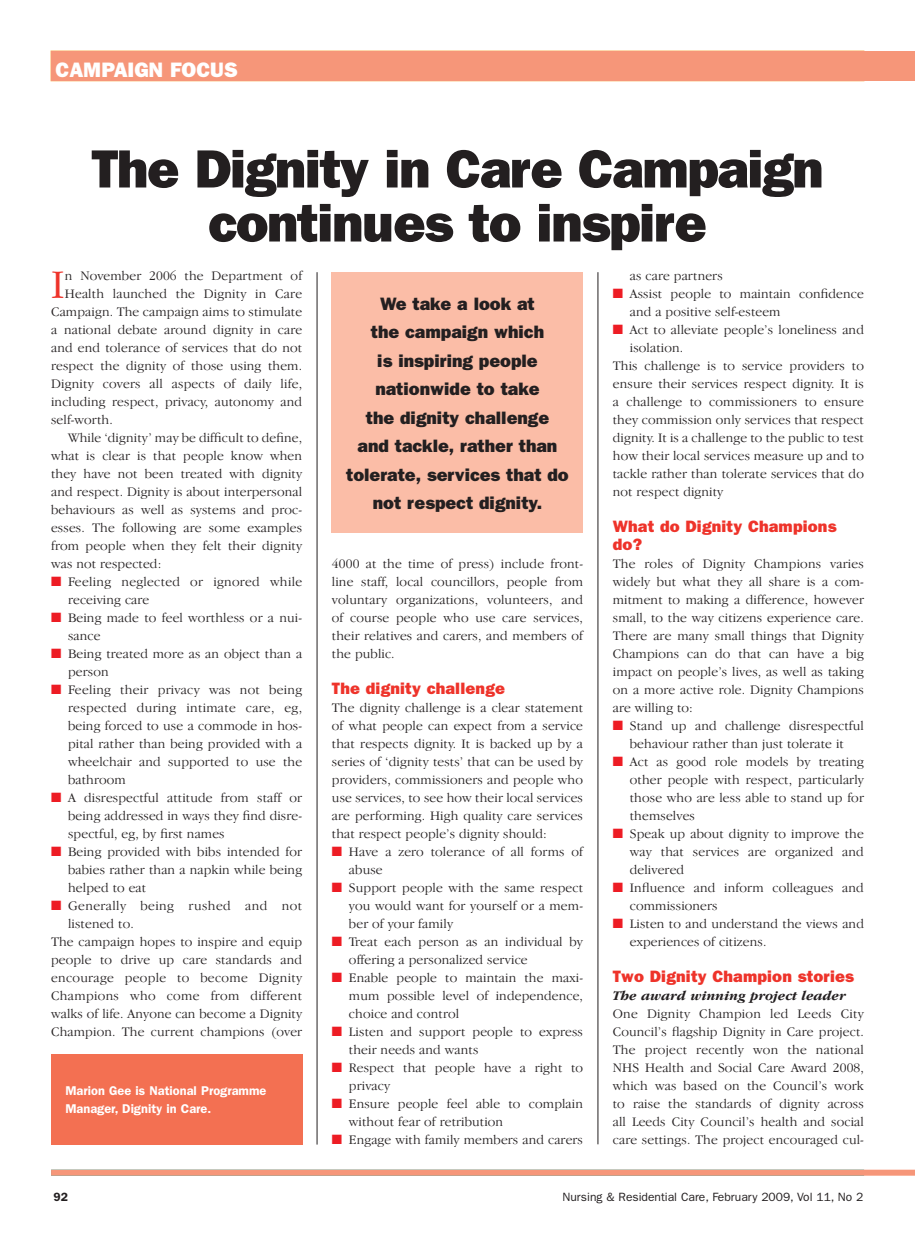
<style>
.page{position:relative;width:915px;height:1242px;background:#fff}
.page>*{position:absolute;margin:0;border:0;box-sizing:border-box;transform-origin:0 0}
.t1{font:800 54px/54px "Franklin Gothic";letter-spacing:-.025em;color:#231f20;text-align:center}
.t2{font:300 42px "Garamond IT Cby BT";color:#ee332a}
.t3{font:800 21px "Franklin Gothic";color:#fff}
.t4{font:800 18px/28.5px "Franklin Gothic";color:#231f20;text-align:center}
.t5{font:800 16.5px/18px "Franklin Gothic";letter-spacing:.01em;color:#ee332a}
.t6{font:300 13.5px/18px "Garamond IT Cby BT";letter-spacing:.01em;color:#231f20;text-align:justify}
.t7{font:italic 700 13.5px "Garamond IT Cby BT";letter-spacing:.01em;color:#231f20}
.t8{font:300 13.5px "Garamond IT Cby BT";letter-spacing:.03em;color:#231f20}
.t9{font:13.5px "Zapf Dingbats ITC";color:#ed1c24}
.t10{font:600 12.75px/18px "Franklin Gothic";color:#fff}
.t11{font:12px "Franklin Gothic";color:#231f20}
.t12{font:600 12px "Franklin Gothic";color:#231f20}
</style>
<div class="page">
<hr style="left:316px;top:272px;width:1px;height:872px;background:#231f20">
<hr style="left:597px;top:272px;width:1px;height:872px;background:#231f20">
<div style="left:51px;top:51px;width:863px;height:30px;background:#f69679"></div>
<div style="left:332px;top:272px;width:251px;height:260px;background:#fbbda7"></div>
<div style="left:51px;top:1054px;width:251px;height:90px;background:#f37052"></div>
<div style="left:51px;top:1169px;width:863px;height:6px;background:#f69679"></div>
<h3 class="t3" style="left:56px;top:62px;width:184px">CAMPAIGN FOCUS</h3>
<h1 class="t1" style="left:91px;top:146px;width:733px">The Dignity in Care Campaign continues to inspire</h1>
<h2 class="t2" style="left:51px;top:268px;width:15px">I</h2>
<p class="t6" style="left:65px;top:268px;width:239px">n November 2006 the Department of</p>
<p class="t6" style="left:65px;top:286px;width:239px">Health launched the Dignity in Care</p>
<p class="t6" style="left:51px;top:304px;width:252px">Campaign. The campaign aims to stimulate</p>
<p class="t6" style="left:51px;top:322px;width:252px">a national debate around dignity in care</p>
<p class="t6" style="left:51px;top:340px;width:252px">and end tolerance of services that do not</p>
<p class="t6" style="left:51px;top:358px;width:252px">respect the dignity of those using them.</p>
<p class="t6" style="left:51px;top:376px;width:252px">Dignity covers all aspects of daily life,</p>
<p class="t6" style="left:51px;top:394px;width:252px">including respect, privacy, autonomy and</p>
<p class="t6" style="left:51px;top:412px;width:63px">self-worth.</p>
<p class="t6" style="left:68px;top:430px;width:235px">While ‘dignity’ may be difficult to define,</p>
<p class="t6" style="left:51px;top:448px;width:252px">what is clear is that people know when</p>
<p class="t6" style="left:51px;top:466px;width:252px">they have not been treated with dignity</p>
<p class="t6" style="left:51px;top:484px;width:252px">and respect. Dignity is about interpersonal</p>
<p class="t6" style="left:51px;top:502px;width:252px">behaviours as well as systems and proc-</p>
<p class="t6" style="left:51px;top:520px;width:252px">esses. The following are some examples</p>
<p class="t6" style="left:51px;top:538px;width:252px">from people when they felt their dignity</p>
<p class="t6" style="left:51px;top:556px;width:112px">was not respected:</p>
<p class="t6" style="left:68px;top:574px;width:235px">Feeling neglected or ignored while</p>
<p class="t6" style="left:68px;top:592px;width:83px">receiving care</p>
<p class="t6" style="left:68px;top:610px;width:235px">Being made to feel worthless or a nui-</p>
<p class="t6" style="left:68px;top:628px;width:34px">sance</p>
<p class="t6" style="left:68px;top:646px;width:235px">Being treated more as an object than a</p>
<p class="t6" style="left:68px;top:664px;width:42px">person</p>
<p class="t6" style="left:68px;top:682px;width:235px">Feeling their privacy was not being</p>
<p class="t6" style="left:68px;top:700px;width:235px">respected during intimate care, eg,</p>
<p class="t6" style="left:68px;top:718px;width:235px">being forced to use a commode in hos-</p>
<p class="t6" style="left:68px;top:736px;width:235px">pital rather than being provided with a</p>
<p class="t6" style="left:68px;top:754px;width:235px">wheelchair and supported to use the</p>
<p class="t6" style="left:68px;top:772px;width:59px">bathroom</p>
<p class="t6" style="left:68px;top:790px;width:235px">A disrespectful attitude from staff or</p>
<p class="t6" style="left:68px;top:808px;width:235px">being addressed in ways they find disre-</p>
<p class="t6" style="left:68px;top:826px;width:158px">spectful, eg, by first names</p>
<p class="t6" style="left:68px;top:844px;width:235px">Being provided with bibs intended for</p>
<p class="t6" style="left:68px;top:862px;width:235px">babies rather than a napkin while being</p>
<p class="t6" style="left:68px;top:880px;width:80px">helped to eat</p>
<p class="t8" style="left:68px;top:900px;width:235px">Generally being rushed and not</p>
<p class="t6" style="left:68px;top:916px;width:67px">listened to.</p>
<p class="t6" style="left:51px;top:934px;width:252px">The campaign hopes to inspire and equip</p>
<p class="t6" style="left:51px;top:952px;width:252px">people to drive up care standards and</p>
<p class="t6" style="left:51px;top:970px;width:252px">encourage people to become Dignity</p>
<p class="t6" style="left:51px;top:988px;width:252px">Champions who come from different</p>
<p class="t6" style="left:51px;top:1006px;width:252px">walks of life. Anyone can become a Dignity</p>
<p class="t6" style="left:51px;top:1024px;width:252px">Champion. The current champions (over</p>
<p class="t9" style="left:51px;top:575px;width:12px">■</p>
<p class="t9" style="left:51px;top:611px;width:12px">■</p>
<p class="t9" style="left:51px;top:647px;width:12px">■</p>
<p class="t9" style="left:51px;top:683px;width:12px">■</p>
<p class="t9" style="left:51px;top:791px;width:12px">■</p>
<p class="t9" style="left:51px;top:845px;width:12px">■</p>
<p class="t9" style="left:51px;top:899px;width:12px">■</p>
<p class="t10" style="left:65px;top:1083px;width:202px">Marion Gee is National Programme<br>Manager, Dignity in Care.</p>
<h3 class="t4" style="left:346px;top:291px;width:224px">We take a look at<br>the campaign which<br>is inspiring people nationwide to take<br>the dignity challenge<br>and tackle, rather than tolerate, services that do not respect dignity.</h3>
<p class="t6" style="left:332px;top:556px;width:252px">4000 at the time of press) include front&shy;line staff, local councillors, people from voluntary organizations, volunteers, and of course people who use care services, their relatives and carers, and members of the public.</p>
<p class="t5" style="left:332px;top:681px;width:174px">The dignity challenge</p>
<p class="t6" style="left:332px;top:700px;width:252px">The dignity challenge is a clear statement of what people can expect from a service that respects dignity. It is backed up by a series of ‘dignity tests’ that can be used by providers, commissioners and people who use services, to see how their local services are performing. High quality care services that respect people’s dignity should:</p>
<p class="t6" style="left:349px;top:844px;width:235px;text-align:left">Have a zero tolerance of all forms of abuse<br>Support people with the same respect you would want for yourself or a mem&shy;ber of your family<br>Treat each person as an individual by offering a personalized service<br>Enable people to maintain the maxi&shy;mum possible level of independence, choice and control<br>Listen and support people to express their needs and wants<br>Respect that people have a right to privacy<br>Ensure people feel able to complain without fear of retribution<br>Engage with family members and carers</p>
<p class="t9" style="left:332px;top:845px;width:12px">■</p>
<p class="t9" style="left:332px;top:881px;width:12px">■</p>
<p class="t9" style="left:332px;top:935px;width:12px">■</p>
<p class="t9" style="left:332px;top:971px;width:12px">■</p>
<p class="t9" style="left:332px;top:1025px;width:12px">■</p>
<p class="t9" style="left:332px;top:1061px;width:12px">■</p>
<p class="t9" style="left:332px;top:1097px;width:12px">■</p>
<p class="t9" style="left:332px;top:1133px;width:12px">■</p>
<p class="t6" style="left:629px;top:268px;width:94px">as care partners</p>
<p class="t6" style="left:629px;top:286px;width:235px">Assist people to maintain confidence</p>
<p class="t6" style="left:629px;top:304px;width:152px">and a positive self-esteem</p>
<p class="t6" style="left:629px;top:322px;width:235px">Act to alleviate people’s loneliness and</p>
<p class="t6" style="left:629px;top:340px;width:55px">isolation.</p>
<p class="t6" style="left:612px;top:358px;width:252px">This challenge is to service providers to</p>
<p class="t6" style="left:612px;top:376px;width:252px">ensure their services respect dignity. It is</p>
<p class="t6" style="left:612px;top:394px;width:252px">a challenge to commissioners to ensure</p>
<p class="t6" style="left:612px;top:412px;width:252px">they commission only services that respect</p>
<p class="t6" style="left:612px;top:430px;width:252px">dignity. It is a challenge to the public to test</p>
<p class="t6" style="left:612px;top:448px;width:252px">how their local services measure up and to</p>
<p class="t6" style="left:612px;top:466px;width:252px">tackle rather than tolerate services that do</p>
<p class="t6" style="left:612px;top:484px;width:112px">not respect dignity</p>
<p class="t5" style="left:612px;top:519px;width:225px">What do Dignity Champions do?</p>
<p class="t6" style="left:612px;top:556px;width:252px">The roles of Dignity Champions varies widely but what they all share is a com&shy;mitment to making a difference, however small, to the way citizens experience care.<br>There are many small things that Dignity Champions can do that can have a big impact on people’s lives, as well as taking on a more active role. Dignity Champions are willing to:</p>
<p class="t6" style="left:629px;top:718px;width:235px;text-align:left">Stand up and challenge disrespectful behaviour rather than just tolerate it<br>Act as good role models by treating other people with respect, particularly those who are less able to stand up for themselves<br>Speak up about dignity to improve the way that services are organized and delivered<br>Influence and inform colleagues and commissioners<br>Listen to and understand the views and experiences of citizens.</p>
<p class="t5" style="left:612px;top:969px;width:243px">Two Dignity Champion stories</p>
<p class="t7" style="left:612px;top:990px;width:235px">The award winning project leader</p>
<p class="t6" style="left:612px;top:1006px;width:252px">One Dignity Champion led Leeds City Council’s flagship Dignity in Care project.<br>The project recently won the national NHS Health and Social Care Award 2008, which was based on the Council’s work to raise the standards of dignity across all Leeds City Council’s health and social care settings. The project encouraged cul-</p>
<p class="t9" style="left:612px;top:287px;width:12px">■</p>
<p class="t9" style="left:612px;top:323px;width:12px">■</p>
<p class="t9" style="left:612px;top:719px;width:12px">■</p>
<p class="t9" style="left:612px;top:755px;width:12px">■</p>
<p class="t9" style="left:612px;top:827px;width:12px">■</p>
<p class="t9" style="left:612px;top:881px;width:12px">■</p>
<p class="t9" style="left:612px;top:917px;width:12px">■</p>
<p class="t12" style="left:54px;top:1193px;width:16px">92</p>
<p class="t11" style="left:562px;top:1193px;width:302px">Nursing &amp; Residential Care, February 2009, Vol 11, No 2</p>
</div>
